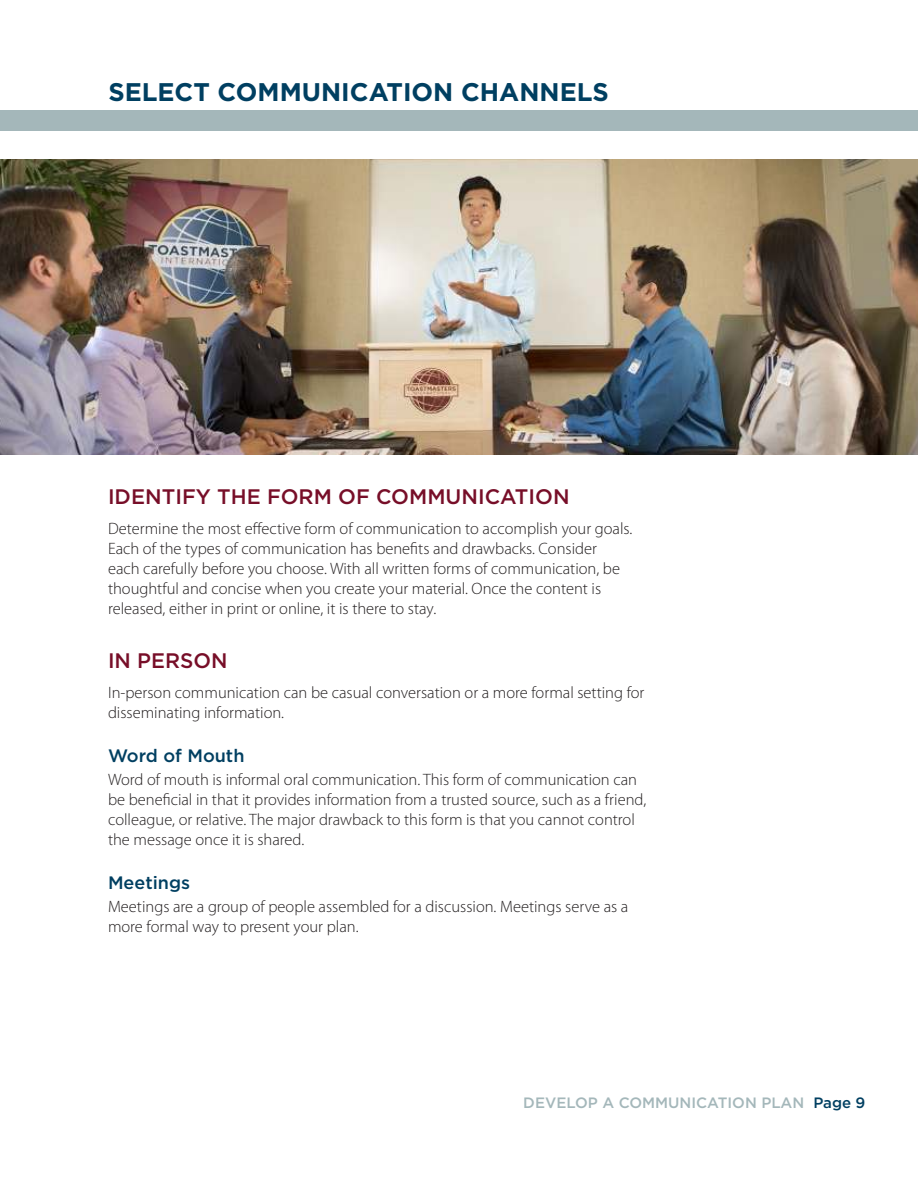
<style>
.page{position:relative;width:918px;height:1188px;background:#fff}
.page>*{position:absolute;margin:0;border:0;box-sizing:border-box;transform-origin:0 0}
.t1{font:700 25.5px "Gotham";color:#003f61}
.t2{font:500 21px "Gotham";color:#770e28}
.t3{font:500 18px "Gotham";color:#003f61}
.t4{font:300 16.5px/19.8px "Myriad Pro";color:#231f20}
.t5{font:500 15px "Gotham";color:#a4b7ba}
.s1{color:#003f61}
</style>
<div class="page">
<img style="left:0;top:160px;width:918px;height:295px">
<div style="left:0;top:110px;width:918px;height:21px;background:#a4b7ba"></div>
<h1 class="t1" style="left:108px;top:81px;width:502px">SELECT COMMUNICATION CHANNELS</h1>
<p class="t2" style="left:108px;top:487px;width:463px">IDENTIFY THE FORM OF COMMUNICATION</p>
<p class="t4" style="left:108px;top:520px;width:526px">Determine the most effective form of communication to accomplish your goals.<br>Each of the types of communication has benefits and drawbacks. Consider each carefully before you choose. With all written forms of communication, be thoughtful and concise when you create your material. Once the content is released, either in print or online, it is there to stay.</p>
<p class="t2" style="left:108px;top:651px;width:121px">IN PERSON</p>
<p class="t4" style="left:108px;top:684px;width:538px">In-person communication can be casual conversation or a more formal setting for disseminating information.</p>
<p class="t3" style="left:108px;top:748px;width:138px">Word of Mouth</p>
<p class="t4" style="left:108px;top:771px;width:540px">Word of mouth is informal oral communication. This form of communication can be beneficial in that it provides information from a trusted source, such as a friend, colleague, or relative. The major drawback to this form is that you cannot control the message once it is shared.</p>
<p class="t3" style="left:108px;top:875px;width:84px">Meetings</p>
<p class="t4" style="left:108px;top:898px;width:522px">Meetings are a group of people assembled for a discussion. Meetings serve as a more formal way to present your plan.</p>
<p class="t5" style="left:523px;top:1096px;width:344px">DEVELOP A COMMUNICATION PLAN <span class="s1">Page 9</span></p>
</div>
